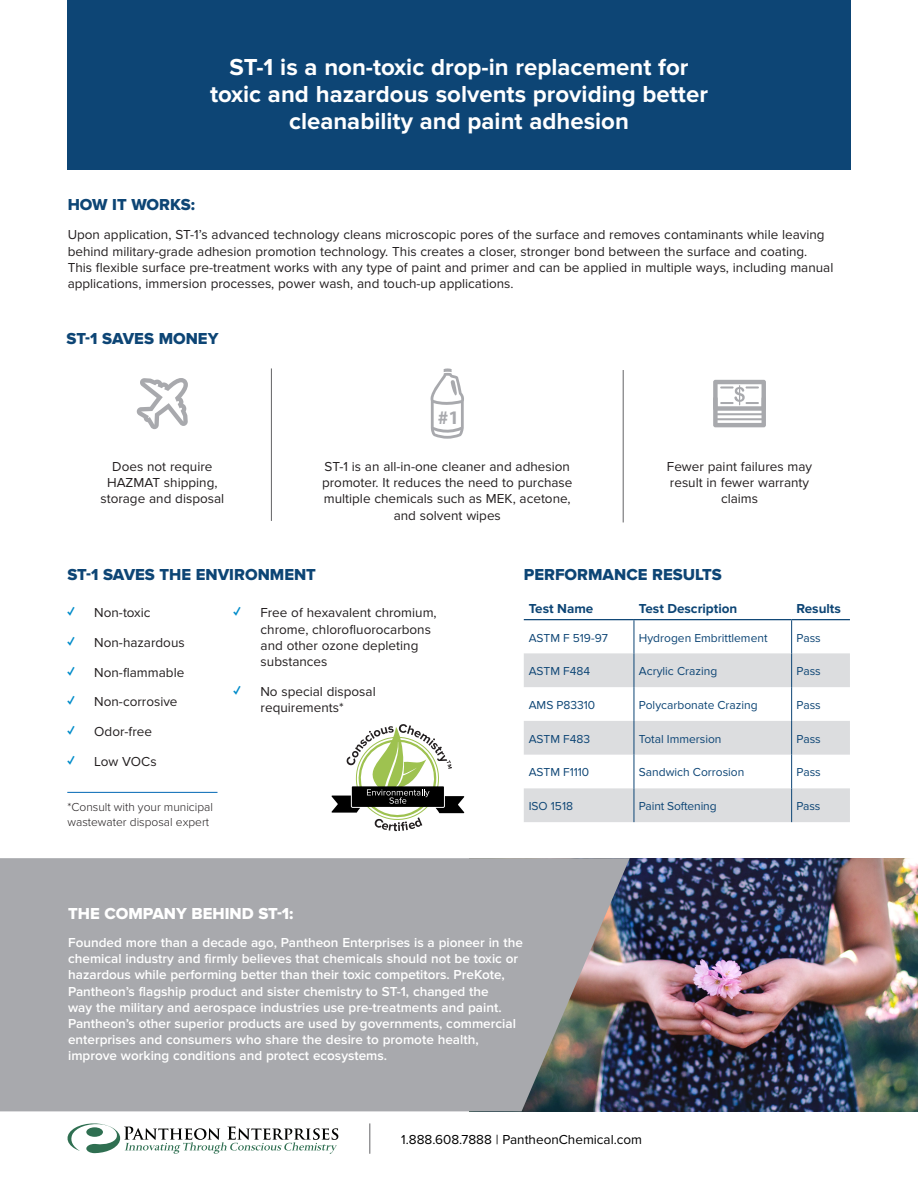
<style>
.page{position:relative;width:918px;height:1188px;background:#fff}
.page>*{position:absolute;margin:0;border:0;box-sizing:border-box;transform-origin:0 0}
.Paragraph_Style_1{font:700 24px/27px "Proxima Nova";color:#fff;text-align:center}
.t1{font:700 19.2px "Myriad Pro";color:#a8a9ad}
.subheading{font:16.5px "Proxima Nova Extrabld";color:#0d4575}
.subheading-2{font:16.5px "Proxima Nova Extrabld";color:#fff}
.t2{font:13.5px/16.2px "Proxima Nova";color:#231f20;text-align:center}
.t3{font:600 13.5px/16.2px "Proxima Nova";color:#fff}
.t4{font:13.5px "Proxima Nova";color:#000}
.t5{font:700 13.5px "Proxima Nova";color:#0d4575}
.Body{font:12px "Proxima Nova";color:#0d4575}
.Body-2{font:300 12px/15px "Proxima Nova";color:#231f20}
.s1{font-weight:900;color:#008cca}
</style>
<div class="page">
<img style="left:630px;top:858px;width:288px;height:253px">
<div style="left:68px;top:0;width:783px;height:170px;background:#0d4575"></div>
<svg style="left:0;top:858px;width:630px;height:253px;background:#a2a2a6"></svg>
<svg style="left:332px;top:724px;width:132px;height:107px"></svg>
<svg style="left:68px;top:1123px;width:270px;height:31px"></svg>
<hr style="left:271px;top:368px;width:1px;height:153px;background:#636366">
<hr style="left:370px;top:1123px;width:1px;height:31px;background:#636366">
<hr style="left:623px;top:370px;width:1px;height:152px;background:#636366">
<hr style="left:67px;top:792px;width:151px;height:1px;background:#0167b4">
<svg style="left:136px;top:378px;width:52px;height:51px"></svg>
<svg style="left:713px;top:380px;width:53px;height:47px"></svg>
<hr style="left:715px;top:413px;width:49px;height:2px;background:#a8a9ad">
<hr style="left:715px;top:418px;width:49px;height:2px;background:#a8a9ad">
<svg style="left:430px;top:368px;width:34px;height:71px"></svg>
<svg style="left:524px;top:653px;width:326px;height:169px;fill:#dcdddf"></svg>
<hr style="left:524px;top:619px;width:110px;height:1px;background:#0d4575">
<hr style="left:634px;top:619px;width:158px;height:1px;background:#0d4575">
<hr style="left:792px;top:619px;width:58px;height:1px;background:#0d4575">
<hr style="left:634px;top:620px;width:1px;height:33px;background:#0d4575">
<hr style="left:634px;top:653px;width:1px;height:34px;background:#0d4575">
<hr style="left:634px;top:687px;width:1px;height:34px;background:#0d4575">
<hr style="left:634px;top:721px;width:1px;height:34px;background:#0d4575">
<hr style="left:634px;top:755px;width:1px;height:33px;background:#0d4575">
<hr style="left:634px;top:788px;width:1px;height:34px;background:#0d4575">
<hr style="left:791px;top:620px;width:1px;height:33px;background:#0d4575">
<hr style="left:791px;top:653px;width:1px;height:34px;background:#0d4575">
<hr style="left:791px;top:687px;width:1px;height:34px;background:#0d4575">
<hr style="left:791px;top:721px;width:1px;height:34px;background:#0d4575">
<hr style="left:791px;top:755px;width:1px;height:33px;background:#0d4575">
<hr style="left:791px;top:788px;width:1px;height:34px;background:#0d4575">
<p class="Paragraph_Style_1" style="left:210px;top:54px;width:500px">ST-1 is a non-toxic drop-in replacement for toxic and hazardous solvents providing better cleanability and paint adhesion</p>
<p class="subheading" style="left:68px;top:195px;width:129px">HOW IT WORKS:</p>
<p class="t2" style="left:68px;top:227px;width:767px;text-align:left">Upon application, ST-1’s advanced technology cleans microscopic pores of the surface and removes contaminants while leaving behind military-grade adhesion promotion technology. This creates a closer, stronger bond between the surface and coating.<br>This flexible surface pre-treatment works with any type of paint and primer and can be applied in multiple ways, including manual applications, immersion processes, power wash, and touch-up applications.</p>
<p class="subheading" style="left:67px;top:329px;width:153px">ST-1 SAVES MONEY</p>
<p class="t2" style="left:100px;top:459px;width:125px">Does not require<br>HAZMAT shipping, storage and disposal</p>
<h2 class="t1" style="left:438px;top:405px;width:23px">#1</h2>
<p class="t2" style="left:322px;top:459px;width:252px">ST-1 is an all-in-one cleaner and adhesion promoter. It reduces the need to purchase multiple chemicals such as MEK, acetone, and solvent wipes</p>
<p class="t2" style="left:667px;top:459px;width:147px">Fewer paint failures may result in fewer warranty claims</p>
<p class="subheading" style="left:68px;top:565px;width:250px">ST-1 SAVES THE ENVIRONMENT</p>
<p class="subheading" style="left:524px;top:565px;width:200px">PERFORMANCE RESULTS</p>
<p class="t2" style="left:68px;top:605px;width:84px"><span class="s1">✓</span> Non-toxic</p>
<p class="t2" style="left:68px;top:635px;width:119px"><span class="s1">✓</span> Non-hazardous</p>
<p class="t2" style="left:68px;top:664px;width:118px"><span class="s1">✓</span> Non-flammable</p>
<p class="t2" style="left:68px;top:694px;width:112px"><span class="s1">✓</span> Non-corrosive</p>
<p class="t2" style="left:68px;top:724px;width:86px"><span class="s1">✓</span> Odor-free</p>
<p class="t2" style="left:68px;top:753px;width:91px"><span class="s1">✓</span> Low VOCs</p>
<p class="t5" style="left:529px;top:601px;width:66px">Test Name</p>
<p class="t5" style="left:639px;top:601px;width:100px">Test Description</p>
<p class="t5" style="left:797px;top:601px;width:46px">Results</p>
<p class="Body" style="left:529px;top:631px;width:81px">ASTM F 519-97</p>
<p class="Body" style="left:639px;top:631px;width:130px">Hydrogen Embrittlement</p>
<p class="Body" style="left:797px;top:631px;width:26px">Pass</p>
<p class="Body" style="left:529px;top:664px;width:63px">ASTM F484</p>
<p class="Body" style="left:639px;top:664px;width:80px">Acrylic Crazing</p>
<p class="Body" style="left:797px;top:664px;width:26px">Pass</p>
<p class="Body" style="left:529px;top:698px;width:68px">AMS P83310</p>
<p class="Body" style="left:639px;top:698px;width:120px">Polycarbonate Crazing</p>
<p class="Body" style="left:797px;top:698px;width:26px">Pass</p>
<p class="Body" style="left:529px;top:732px;width:63px">ASTM F483</p>
<p class="Body" style="left:639px;top:732px;width:84px">Total Immersion</p>
<p class="Body" style="left:797px;top:732px;width:26px">Pass</p>
<p class="Body" style="left:529px;top:765px;width:62px">ASTM F1110</p>
<p class="Body" style="left:639px;top:765px;width:107px">Sandwich Corrosion</p>
<p class="Body" style="left:797px;top:765px;width:26px">Pass</p>
<p class="Body" style="left:529px;top:799px;width:46px">ISO 1518</p>
<p class="Body" style="left:639px;top:799px;width:79px">Paint Softening</p>
<p class="Body" style="left:797px;top:799px;width:25px">Pass</p>
<p class="t2" style="left:261px;top:605px;width:178px;text-align:left;text-indent:-27px"><span class="s1">✓</span> Free of hexavalent chromium, chrome, chlorofluorocarbons and other ozone depleting substances</p>
<p class="t2" style="left:234px;top:683px;width:144px"><span class="s1">✓</span> No special disposal requirements*</p>
<p class="Body-2" style="left:68px;top:799px;width:147px">*Consult with your municipal wastewater disposal expert</p>
<p class="subheading-2" style="left:68px;top:904px;width:227px">THE COMPANY BEHIND ST-1:</p>
<p class="t3" style="left:68px;top:935px;width:456px">Founded more than a decade ago, Pantheon Enterprises is a pioneer in the chemical industry and firmly believes that chemicals should not be toxic or hazardous while performing better than their toxic competitors. PreKote, Pantheon’s flagship product and sister chemistry to ST-1, changed the<br>way the military and aerospace industries use pre-treatments and paint.<br>Pantheon’s other superior products are used by governments, commercial enterprises and consumers who share the desire to promote health, improve working conditions and protect ecosystems.</p>
<p class="t4" style="left:401px;top:1132px;width:242px">1.888.608.7888 | PantheonChemical.com</p>
</div>
